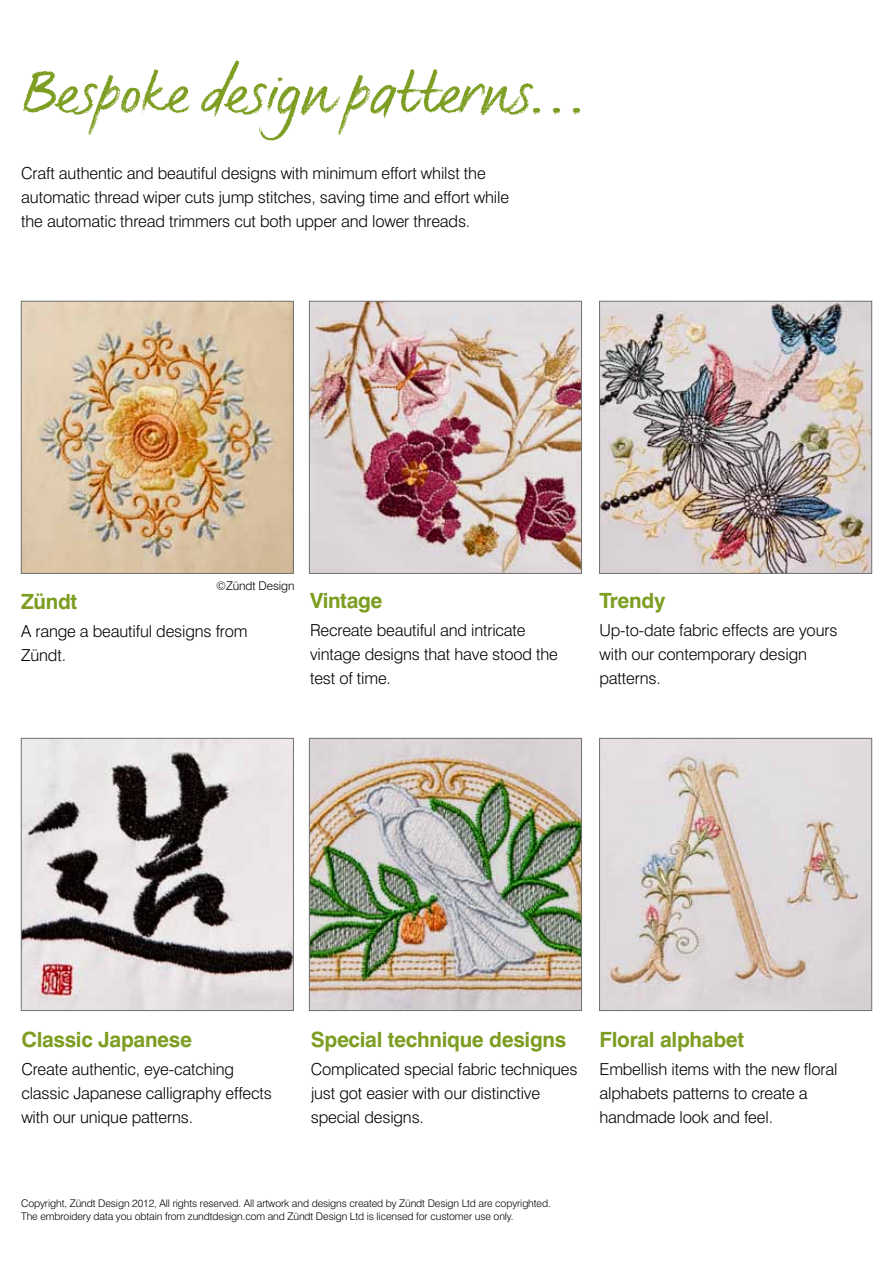
<style>
.page{position:relative;width:893px;height:1263px;background:#fff}
.page>*{position:absolute;margin:0;border:0;box-sizing:border-box;transform-origin:0 0}
.t1{font:60px "FS Sammy";letter-spacing:-.02em;color:#7d9e22}
.t2{font:700 21px "Swiss 721 BT";letter-spacing:-.015em;color:#7d9e22}
.t3{font:300 16.5px/24px "Swiss 721 BT";letter-spacing:-.01em;color:#000}
.t4{font:300 12px "Swiss 721 BT";letter-spacing:-.01em;color:#000}
.t5{font:300 10.5px/13.5px "Swiss 721 BT";letter-spacing:-.01em;color:#000}
</style>
<div class="page">
<img style="left:601px;top:740px;width:269px;height:269px">
<div style="left:599px;top:738px;width:273px;height:273px;border:1px solid #707172"></div>
<img style="left:601px;top:303px;width:269px;height:269px">
<div style="left:599px;top:301px;width:273px;height:273px;border:1px solid #707172"></div>
<img style="left:311px;top:740px;width:269px;height:269px">
<div style="left:309px;top:738px;width:273px;height:273px;border:1px solid #707172"></div>
<img style="left:311px;top:303px;width:269px;height:269px">
<div style="left:309px;top:301px;width:273px;height:273px;border:1px solid #707172"></div>
<img style="left:23px;top:740px;width:269px;height:269px">
<div style="left:21px;top:738px;width:273px;height:273px;border:1px solid #707172"></div>
<img style="left:23px;top:303px;width:269px;height:269px">
<div style="left:21px;top:301px;width:273px;height:273px;border:1px solid #707172"></div>
<h1 class="t1" style="left:21px;top:56px;width:571px">Bespoke design patterns…</h1>
<p class="t3" style="left:21px;top:161px;width:489px">Craft authentic and beautiful designs with minimum effort whilst the automatic thread wiper cuts jump stitches, saving time and effort while the automatic thread trimmers cut both upper and lower threads.</p>
<p class="t4" style="left:216px;top:578px;width:80px">©Zündt Design</p>
<p class="t2" style="left:21px;top:588px;width:58px">Zündt</p>
<p class="t3" style="left:21px;top:619px;width:228px">A range a beautiful designs from<br>Zündt.</p>
<p class="t2" style="left:310px;top:587px;width:74px">Vintage</p>
<p class="t3" style="left:310px;top:618px;width:249px">Recreate beautiful and intricate vintage designs that have stood the test of time.</p>
<p class="t2" style="left:599px;top:587px;width:67px">Trendy</p>
<p class="t3" style="left:599px;top:618px;width:239px">Up-to-date fabric effects are yours with our contemporary design patterns.</p>
<p class="t2" style="left:21px;top:1027px;width:172px">Classic Japanese</p>
<p class="t3" style="left:21px;top:1057px;width:252px">Create authentic, eye-catching classic Japanese calligraphy effects with our unique patterns.</p>
<p class="t2" style="left:311px;top:1027px;width:257px">Special technique designs</p>
<p class="t3" style="left:311px;top:1057px;width:268px">Complicated special fabric techniques just got easier with our distinctive special designs.</p>
<p class="t2" style="left:599px;top:1027px;width:146px">Floral alphabet</p>
<p class="t3" style="left:599px;top:1057px;width:239px">Embellish items with the new floral alphabets patterns to create a handmade look and feel.</p>
<p class="t5" style="left:21px;top:1196px;width:531px">Copyright, Zündt Design 2012, All rights reserved. All artwork and designs created by Zündt Design Ltd are copyrighted.<br>The embroidery data you obtain from zundtdesign.com and Zündt Design Ltd is licensed for customer use only.</p>
</div>
